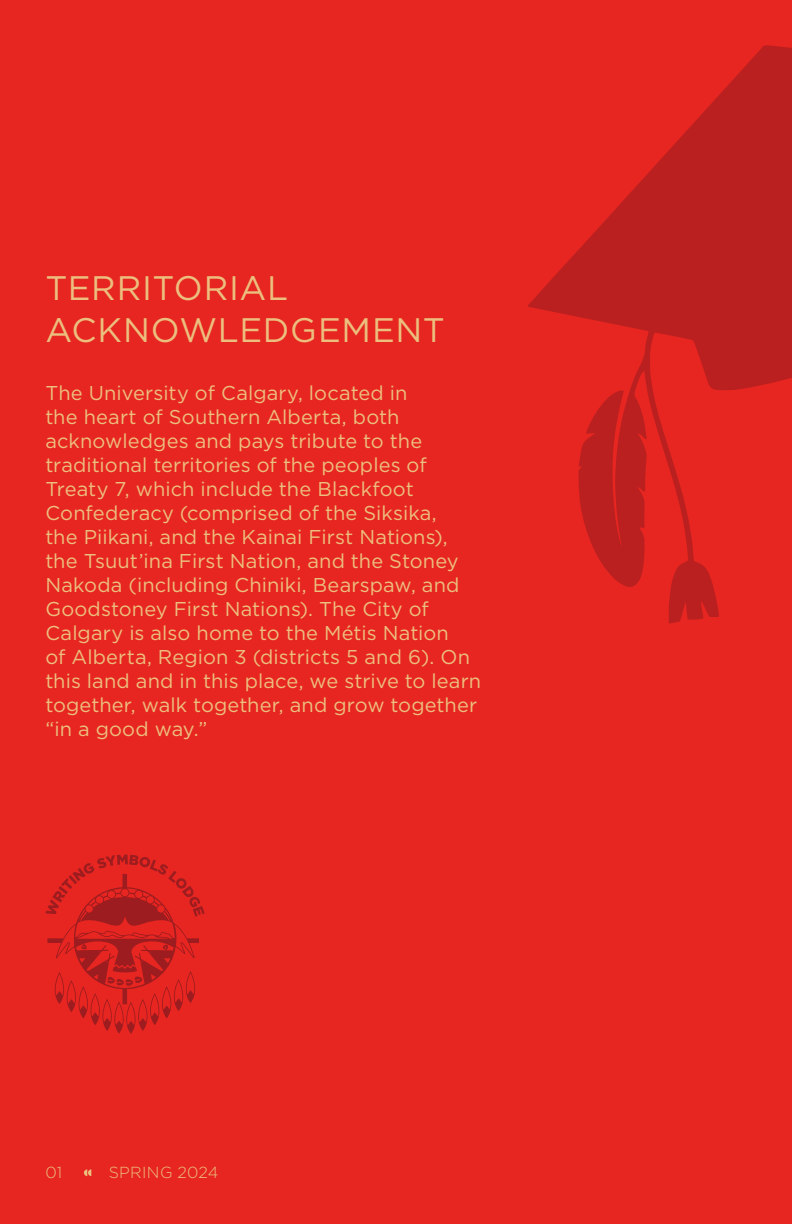
<style>
.page{position:relative;width:792px;height:1224px;background:#e72621}
.page>*{position:absolute;margin:0;border:0;box-sizing:border-box;transform-origin:0 0}
.t1{font:34px "Gotham";letter-spacing:.02em;color:#ecbf7e}
.t2{font:20px/24px "Gotham";letter-spacing:.005em;color:#ecbf7e}
.t3{font:300 16px "Gotham";letter-spacing:.02em;color:#ecbf7e}
</style>
<div class="page">
<svg style="left:84px;top:1169px;width:7px;height:7px"></svg>
<svg style="left:528px;top:45px;width:264px;height:578px"></svg>
<svg style="left:45px;top:855px;width:160px;height:179px"></svg>
<p class="t1" style="left:45px;top:267px;width:244px">TERRITORIAL</p>
<p class="t1" style="left:45px;top:309px;width:401px">ACKNOWLEDGEMENT</p>
<p class="t2" style="left:45px;top:381px;width:437px">The University of Calgary, located in<br>the heart of Southern Alberta, both acknowledges and pays tribute to the traditional territories of the peoples of Treaty 7, which include the Blackfoot Confederacy (comprised of the Siksika,<br>the Piikani, and the Kainai First Nations), the Tsuut’ina First Nation, and the Stoney Nakoda (including Chiniki, Bearspaw, and Goodstoney First Nations). The City of Calgary is also home to the Métis Nation<br>of Alberta, Region 3 (districts 5 and 6). On this land and in this place, we strive to learn together, walk together, and grow together “in a good way.”</p>
<p class="t3" style="left:45px;top:1163px;width:18px">01</p>
<p class="t3" style="left:109px;top:1163px;width:111px">SPRING 2024</p>
</div>
